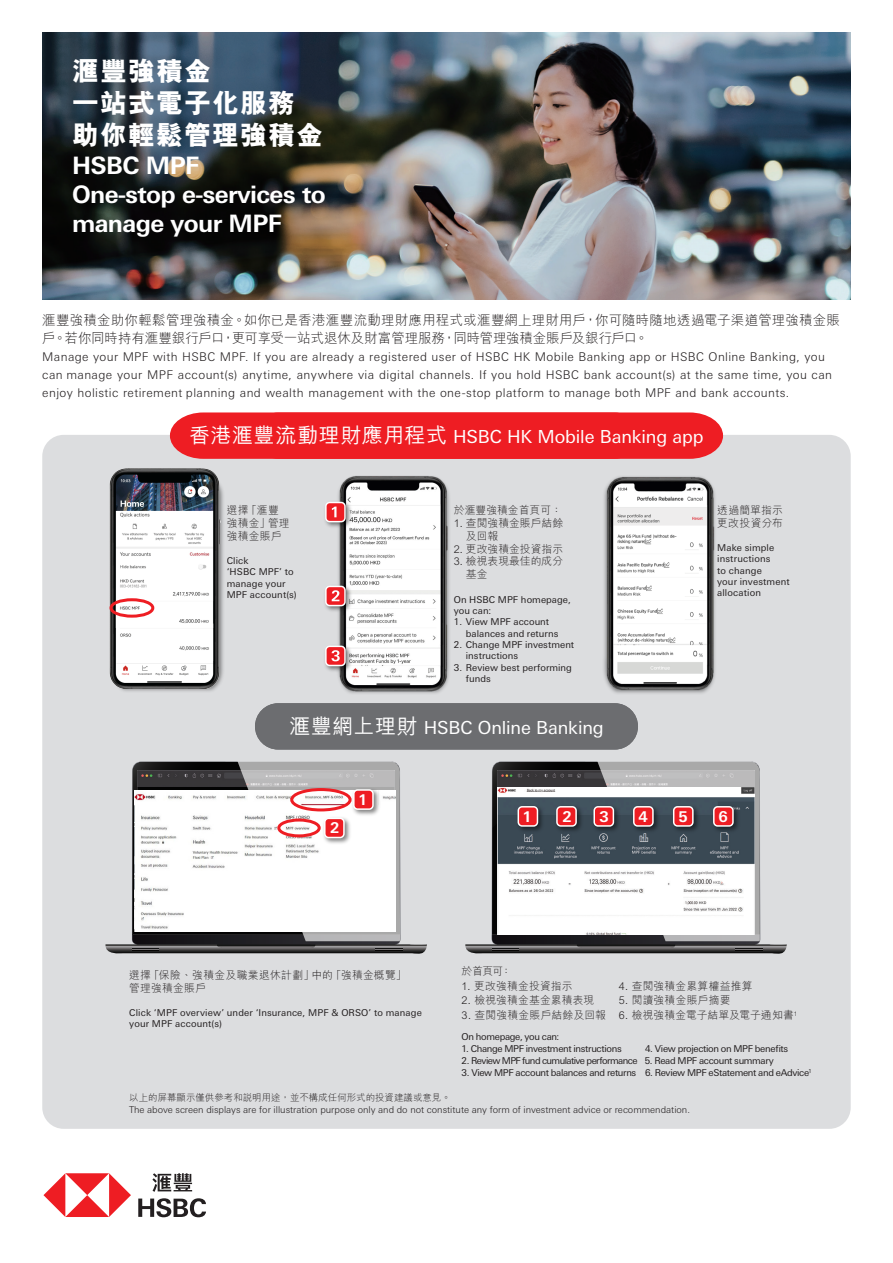
<style>
.page{position:relative;width:893px;height:1263px;background:#fff}
.page>*{position:absolute;margin:0;border:0;box-sizing:border-box;transform-origin:0 0}
.t1{font:800 27px/32.4px "M Hei HK";letter-spacing:.035em;color:#fff}
.t2{font:700 24px/28.8px "Univers Nextfor HSBC";letter-spacing:-.025em;color:#fff}
.t3{font:18px "Univers Nextfor HSBC";letter-spacing:-.01em;color:#fff}
.t4{font:700 14.85px "Univers Nextfor HSBC";color:#fff}
.t5{font:300 13.5px/18px "M Hei HK";color:#231f20}
.t6{font:300 12px/18px "Univers Nextfor HSBC";letter-spacing:.035em;color:#231f20}
.t7{font:300 10.8px/12.9px "M Hei HK";letter-spacing:.015em;color:#231f20}
.t8{font:9.45px/11.4px "Univers Nextfor HSBC";color:#231f20}
.t9{font:9.45px "Univers Nextfor HSBC";letter-spacing:-.035em;color:#231f20}
.t10{font:300 9.45px "Univers Nextfor HSBC";color:#231f20}
.t11{font:9.45px "Univers Nextfor HSBC";letter-spacing:-.055em;color:#231f20}
.t12{font:300 9.45px "M Hei H Kfor HSBC";color:#231f20}
.s1{font-family:"M Hei HK";font-weight:500;font-size:21px}
</style>
<div class="page">
<img style="left:42px;top:32px;width:808px;height:267px">
<div style="left:42px;top:435px;width:808px;height:694px;background:#dcdddf;border-radius:21px"></div>
<svg style="left:43px;top:1173px;width:88px;height:44px"></svg>
<svg style="left:138px;top:1173px;width:68px;height:44px"></svg>
<div style="left:255px;top:703px;width:383px;height:46px;background:#6c6d70;border-radius:23px"></div>
<svg style="left:170px;top:412px;width:553px;height:47px;background:#ee272d"></svg>
<img style="left:120px;top:485px;width:104px;height:207px">
<svg style="left:465px;top:761px;width:321px;height:193px"></svg>
<img style="left:514px;top:803px;width:32px;height:32px">
<div style="left:518px;top:807px;width:19px;height:19px;background:#ee1d23;border-radius:4px"></div>
<div style="left:517px;top:806px;width:21px;height:21px;border:2px solid #fff;border-radius:4px"></div>
<img style="left:552px;top:803px;width:33px;height:32px">
<div style="left:557px;top:807px;width:19px;height:19px;background:#ee1d23;border-radius:4px"></div>
<div style="left:556px;top:806px;width:20px;height:21px;border:2px solid #fff;border-radius:4px"></div>
<img style="left:589px;top:803px;width:33px;height:32px">
<div style="left:594px;top:807px;width:19px;height:19px;background:#ee1d23;border-radius:4px"></div>
<div style="left:593px;top:806px;width:21px;height:21px;border:2px solid #fff;border-radius:4px"></div>
<img style="left:669px;top:803px;width:33px;height:32px">
<div style="left:673px;top:807px;width:19px;height:19px;background:#ee1d23;border-radius:4px"></div>
<div style="left:673px;top:806px;width:20px;height:21px;border:2px solid #fff;border-radius:4px"></div>
<img style="left:629px;top:803px;width:33px;height:32px">
<div style="left:633px;top:807px;width:19px;height:19px;background:#ee1d23;border-radius:4px"></div>
<div style="left:633px;top:806px;width:20px;height:21px;border:2px solid #fff;border-radius:4px"></div>
<img style="left:709px;top:803px;width:33px;height:32px">
<div style="left:713px;top:807px;width:19px;height:19px;background:#ee1d23;border-radius:4px"></div>
<div style="left:713px;top:806px;width:20px;height:21px;border:2px solid #fff;border-radius:4px"></div>
<svg style="left:105px;top:761px;width:322px;height:193px"></svg>
<img style="left:135px;top:790px;width:261px;height:141px">
<div style="left:277px;top:818px;width:43px;height:19px;border:3px solid #ee1d23;border-radius:50%"></div>
<div style="left:290px;top:788px;width:61px;height:23px;border:3px solid #ee1d23;border-radius:50%"></div>
<img style="left:320px;top:814px;width:33px;height:32px">
<div style="left:325px;top:818px;width:19px;height:19px;background:#ee1d23;border-radius:4px"></div>
<div style="left:324px;top:817px;width:20px;height:21px;border:2px solid #fff;border-radius:4px"></div>
<img style="left:349px;top:785px;width:33px;height:33px">
<div style="left:354px;top:790px;width:19px;height:19px;background:#ee1d23;border-radius:4px"></div>
<div style="left:353px;top:789px;width:20px;height:21px;border:2px solid #fff;border-radius:4px"></div>
<img style="left:602px;top:475px;width:114px;height:217px">
<img style="left:292px;top:412px;width:201px;height:282px">
<img style="left:321px;top:498px;width:33px;height:33px">
<div style="left:326px;top:502px;width:19px;height:20px;background:#ee1d23;border-radius:4px"></div>
<div style="left:325px;top:502px;width:21px;height:20px;border:2px solid #fff;border-radius:4px"></div>
<svg style="left:332px;top:506px;width:4px;height:11px"></svg>
<img style="left:321px;top:582px;width:33px;height:32px">
<div style="left:326px;top:586px;width:19px;height:19px;background:#ee1d23;border-radius:4px"></div>
<div style="left:325px;top:586px;width:21px;height:20px;border:2px solid #fff;border-radius:4px"></div>
<svg style="left:331px;top:590px;width:8px;height:11px"></svg>
<img style="left:321px;top:642px;width:33px;height:32px">
<div style="left:326px;top:646px;width:19px;height:19px;background:#ee1d23;border-radius:4px"></div>
<div style="left:325px;top:645px;width:21px;height:21px;border:2px solid #fff;border-radius:4px"></div>
<svg style="left:331px;top:650px;width:8px;height:11px"></svg>
<img style="left:109px;top:468px;width:111px;height:220px">
<div style="left:109px;top:598px;width:45px;height:20px;border:3px solid #ee1d23;border-radius:50%"></div>
<h1 class="t1" style="left:72px;top:55px;width:252px">滙豐強積金<br>一站式電子化服務助你輕鬆管理強積金</h1>
<h2 class="t2" style="left:72px;top:150px;width:255px">HSBC MPF<br>One-stop e-services to manage your MPF</h2>
<p class="t5" style="left:42px;top:310px;width:799px">滙豐強積金助你輕鬆管理強積金。如你已是香港滙豐流動理財應用程式或滙豐網上理財用戶，你可隨時隨地透過電子渠道管理強積金賬戶。若你同時持有滙豐銀行戶口，更可享受一站式退休及財富管理服務，同時管理強積金賬戶及銀行戶口。</p>
<p class="t6" style="left:42px;top:347px;width:791px">Manage your MPF with HSBC MPF. If you are already a registered user of HSBC HK Mobile Banking app or HSBC Online Banking, you can manage your MPF account(s) anytime, anywhere via digital channels. If you hold HSBC bank account(s) at the same time, you can enjoy holistic retirement planning and wealth management with the one-stop platform to manage both MPF and bank accounts.</p>
<h3 class="t3" style="left:189px;top:424px;width:515px"><span class="s1">香港滙豐流動理財應用程式</span> HSBC HK Mobile Banking app</h3>
<p class="t7" style="left:227px;top:503px;width:65px">選擇「滙豐強積金」管理強積金賬戶</p>
<p class="t8" style="left:227px;top:554px;width:71px">Click<br>‘HSBC MPF’ to manage your<br>MPF account(s)</p>
<p class="t7" style="left:454px;top:503px;width:109px">於滙豐強積金首頁可：</p>
<p class="t7" style="left:466px;top:516px;width:99px;text-indent:-12px">1. 查閱強積金賬戶結餘及回報</p>
<p class="t7" style="left:454px;top:542px;width:111px">2. 更改強積金投資指示</p>
<p class="t7" style="left:466px;top:555px;width:99px;text-indent:-12px">3. 檢視表現最佳的成分基金</p>
<p class="t8" style="left:454px;top:593px;width:118px">On HSBC MPF homepage, you can:</p>
<p class="t8" style="left:466px;top:616px;width:94px;text-indent:-12px">1. View MPF account balances and returns</p>
<p class="t8" style="left:466px;top:638px;width:110px;text-indent:-12px">2. Change MPF investment instructions</p>
<p class="t8" style="left:466px;top:661px;width:108px;text-indent:-12px">3. Review best performing funds</p>
<h3 class="t3" style="left:289px;top:715px;width:316px"><span class="s1">滙豐網上理財</span> HSBC Online Banking</h3>
<p class="t4" style="left:358px;top:789px;width:11px">1</p>
<p class="t7" style="left:717px;top:503px;width:67px">透過簡單指示更改投資分布</p>
<p class="t8" style="left:717px;top:541px;width:74px">Make simple instructions<br>to change<br>your investment allocation</p>
<p class="t4" style="left:330px;top:817px;width:11px">2</p>
<p class="t4" style="left:522px;top:806px;width:11px">1</p>
<p class="t4" style="left:562px;top:806px;width:11px">2</p>
<p class="t4" style="left:599px;top:806px;width:11px">3</p>
<p class="t4" style="left:638px;top:806px;width:11px">4</p>
<p class="t4" style="left:678px;top:806px;width:11px">5</p>
<p class="t4" style="left:718px;top:806px;width:11px">6</p>
<p class="t7" style="left:129px;top:968px;width:279px">選擇「保險、強積金及職業退休計劃」中的「強積金概覽」管理強積金賬戶</p>
<p class="t8" style="left:129px;top:1006px;width:294px">Click ‘MPF overview’ under ‘Insurance, MPF &amp; ORSO’ to manage your MPF account(s)</p>
<p class="t7" style="left:461px;top:964px;width:51px">於首頁可：</p>
<p class="t7" style="left:461px;top:979px;width:113px">1. 更改強積金投資指示</p>
<p class="t7" style="left:618px;top:979px;width:135px">4. 查閱強積金累算權益推算</p>
<p class="t7" style="left:461px;top:993px;width:134px">2. 檢視強積金基金累積表現</p>
<p class="t7" style="left:618px;top:993px;width:113px">5. 閱讀強積金賬戶摘要</p>
<p class="t7" style="left:461px;top:1008px;width:337px">3. 查閱強積金賬戶結餘及回報 6. 檢視強積金電子結單及電子通知書<sup>1</sup></p>
<p class="t9" style="left:461px;top:1029px;width:99px">On homepage, you can:</p>
<p class="t9" style="left:461px;top:1041px;width:161px">1. Change MPF investment instructions</p>
<p class="t9" style="left:645px;top:1041px;width:145px">4. View projection on MPF benefits</p>
<p class="t11" style="left:461px;top:1054px;width:313px">2. Review MPF fund cumulative performance 5. Read MPF account summary</p>
<p class="t9" style="left:461px;top:1066px;width:351px">3. View MPF account balances and returns 6. Review MPF eStatement and eAdvice<sup>1</sup></p>
<p class="t12" style="left:129px;top:1093px;width:323px">以上的屏幕顯示僅供參考和說明用途，並不構成任何形式的投資建議或意見。</p>
<p class="t10" style="left:129px;top:1103px;width:562px">The above screen displays are for illustration purpose only and do not constitute any form of investment advice or recommendation.</p>
</div>
